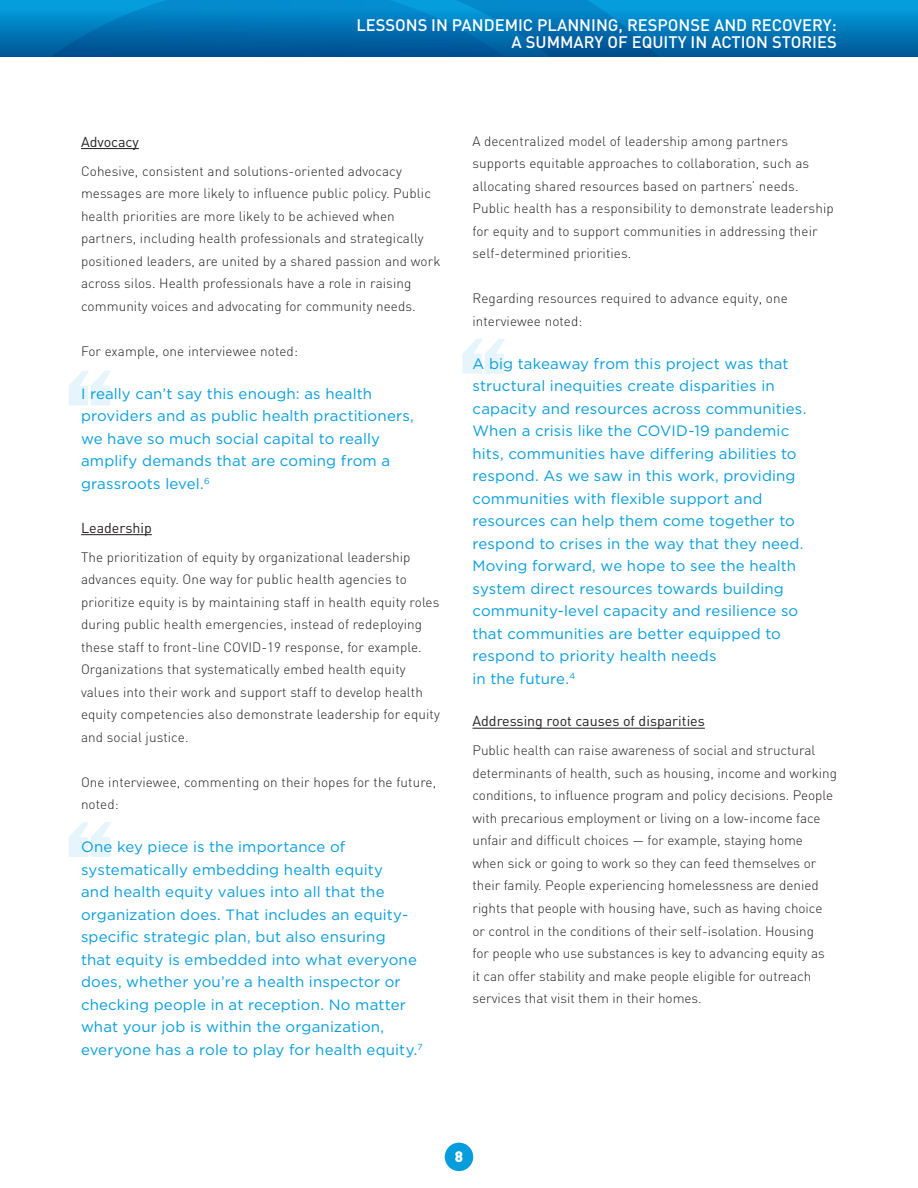
<style>
.page{position:relative;width:918px;height:1188px;background:#fff}
.page>*{position:absolute;margin:0;border:0;box-sizing:border-box;transform-origin:0 0}
.t1{font:90.75px "Champion HTF Heavyweight";color:#069ddc;scale:.88 1}
.t2{font:500 16.5px/17.2px "DIN";color:#fff;text-align:right}
.t3{font:15px/22.5px "Gotham HTF";letter-spacing:.01em;color:#069ddc}
.t4{font:900 15px "DIN";color:#fff}
.t5{font:14.25px "DIN";color:#231f20}
.t6{font:300 13.5px/22.5px "DIN";letter-spacing:.01em;color:#231f20}
</style>
<div class="page">
<div style="left:0;top:0;width:918px;height:57px;background:linear-gradient(to bottom,#05a6e5,#005495)"></div>
<svg style="left:0;top:0;width:813px;height:57px;background:#0174b5"></svg>
<div style="left:445px;top:1143px;width:28px;height:28px;background:#069ddc;border-radius:50%"></div>
<hr style="left:81px;top:148px;width:58px;height:1px;background:#231f20">
<hr style="left:81px;top:534px;width:71px;height:1px;background:#231f20">
<hr style="left:472px;top:728px;width:233px;height:1px;background:#231f20">
<p class="t2" style="left:356px;top:16px;width:482px">LESSONS IN PANDEMIC PLANNING, RESPONSE AND RECOVERY:<br>A SUMMARY OF EQUITY IN ACTION STORIES</p>
<p class="t5" style="left:81px;top:133px;width:59px">Advocacy</p>
<p class="t6" style="left:81px;top:160px;width:361px">Cohesive, consistent and solutions-oriented advocacy messages are more likely to influence public policy. Public health priorities are more likely to be achieved when partners, including health professionals and strategically positioned leaders, are united by a shared passion and work across silos. Health professionals have a role in raising community voices and advocating for community needs.</p>
<p class="t6" style="left:81px;top:340px;width:218px">For example, one interviewee noted:</p>
<p class="t3" style="left:81px;top:382px;width:334px">I really can’t say this enough: as health providers and as public health practitioners, we have so much social capital to really amplify demands that are coming from a grassroots level.<sup>6</sup></p>
<p class="t5" style="left:81px;top:519px;width:72px">Leadership</p>
<p class="t6" style="left:81px;top:546px;width:360px">The prioritization of equity by organizational leadership advances equity. One way for public health agencies to prioritize equity is by maintaining staff in health equity roles during public health emergencies, instead of redeploying these staff to front-line COVID-19 response, for example.<br>Organizations that systematically embed health equity values into their work and support staff to develop health equity competencies also demonstrate leadership for equity and social justice.</p>
<p class="t6" style="left:81px;top:771px;width:357px">One interviewee, commenting on their hopes for the future, noted:</p>
<p class="t3" style="left:81px;top:835px;width:343px">One key piece is the importance of systematically embedding health equity<br>and health equity values into all that the organization does. That includes an equity&shy;specific strategic plan, but also ensuring<br>that equity is embedded into what everyone does, whether you’re a health inspector or checking people in at reception. No matter what your job is within the organization, everyone has a role to play for health equity.<sup>7</sup></p>
<h1 class="t1" style="left:66px;top:349px;width:56px">“</h1>
<h1 class="t1" style="left:66px;top:800px;width:56px">“</h1>
<p class="t6" style="left:472px;top:130px;width:363px">A decentralized model of leadership among partners supports equitable approaches to collaboration, such as allocating shared resources based on partners’ needs.<br>Public health has a responsibility to demonstrate leadership for equity and to support communities in addressing their self-determined priorities.</p>
<p class="t6" style="left:472px;top:287px;width:317px">Regarding resources required to advance equity, one interviewee noted:</p>
<p class="t3" style="left:472px;top:352px;width:336px">A big takeaway from this project was that structural inequities create disparities in capacity and resources across communities.<br>When a crisis like the COVID-19 pandemic hits, communities have differing abilities to respond. As we saw in this work, providing communities with flexible support and resources can help them come together to respond to crises in the way that they need.<br>Moving forward, we hope to see the health system direct resources towards building community-level capacity and resilience so that communities are better equipped to respond to priority health needs<br>in the future.<sup>4</sup></p>
<p class="t5" style="left:472px;top:712px;width:234px">Addressing root causes of disparities</p>
<p class="t6" style="left:472px;top:739px;width:366px">Public health can raise awareness of social and structural determinants of health, such as housing, income and working conditions, to influence program and policy decisions. People with precarious employment or living on a low-income face unfair and difficult choices — for example, staying home when sick or going to work so they can feed themselves or their family. People experiencing homelessness are denied rights that people with housing have, such as having choice or control in the conditions of their self-isolation. Housing<br>for people who use substances is key to advancing equity as<br>it can offer stability and make people eligible for outreach services that visit them in their homes.</p>
<h1 class="t1" style="left:459px;top:317px;width:56px">“</h1>
<p class="t4" style="left:455px;top:1146px;width:10px">8</p>
</div>
